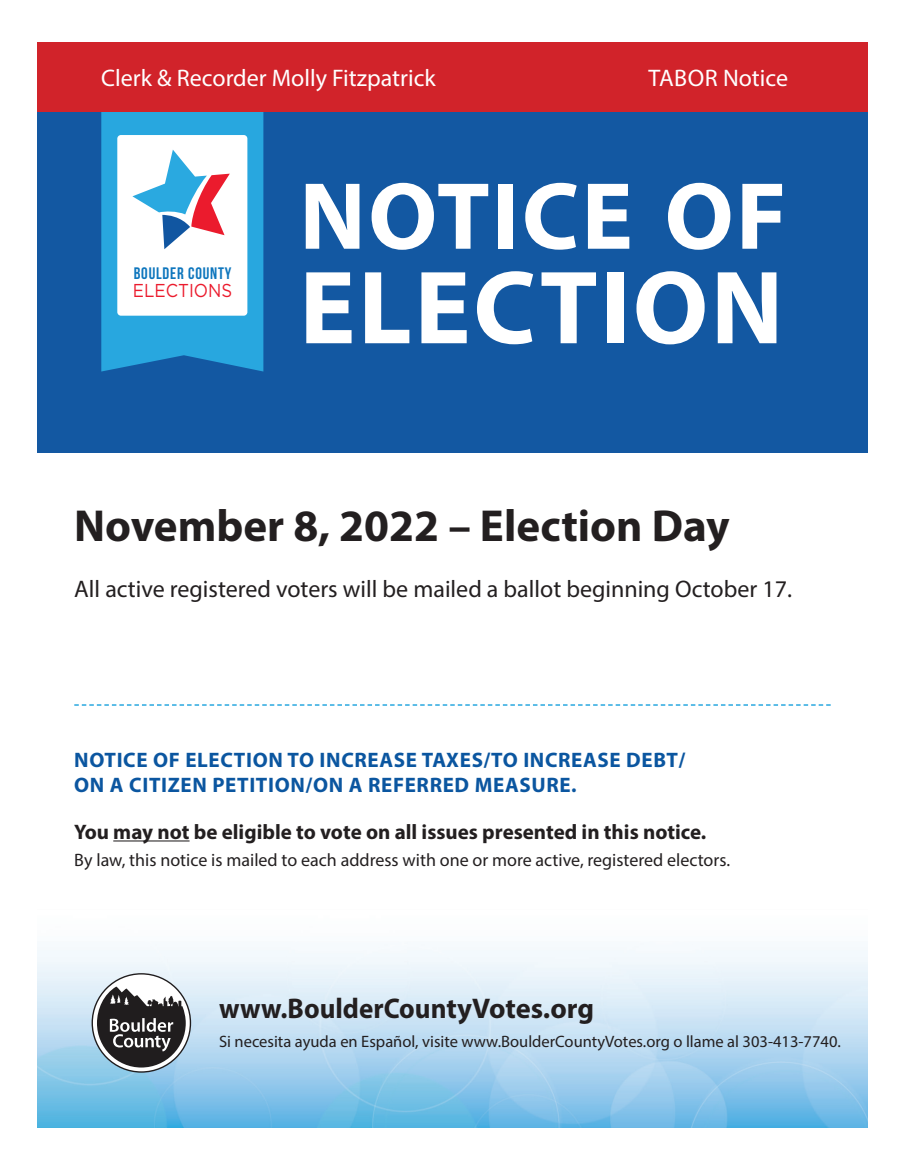
<style>
.page{position:relative;width:905px;height:1175px;background:#fff}
.page>*{position:absolute;margin:0;border:0;box-sizing:border-box;transform-origin:0 0}
.t1{font:700 105.15px "Myriad Pro";letter-spacing:.025em;color:#fff}
.t2{font:700 96.15px "Myriad Pro";letter-spacing:.025em;color:#fff}
.t3{font:700 45px "Myriad Pro";color:#231f20}
.t4{font:700 28.5px "Myriad Pro";color:#231f20;scale:.95 1}
.t5{font:24px "Myriad Pro";color:#231f20}
.t6{font:24px "Myriad Pro";color:#fff}
.t7{font:700 21px/25.2px "Myriad Pro";letter-spacing:.03em;color:#0b56a0}
.t8{font:700 21px "Myriad Pro";color:#231f20}
.t9{font:18.6px "Gotham";color:#eb1b2d;scale:.9 1}
.t10{font:18px "Myriad Pro";color:#231f20}
.t11{font:16.65px "Bebas Neue";letter-spacing:.05em;color:#0e76bd}
.t12{font:16.5px "Myriad Pro";color:#231f20}
</style>
<div class="page">
<img style="left:37px;top:949px;width:830px;height:178px">
<div style="left:37px;top:70px;width:830px;height:382px;background:#1358a2"></div>
<svg style="left:92px;top:973px;width:99px;height:99px"></svg>
<svg style="left:101px;top:112px;width:162px;height:259px;background:#29a1da"></svg>
<div style="left:117px;top:135px;width:130px;height:181px;background:#fff;border-radius:4px"></div>
<hr style="left:113px;top:840px;width:76px;height:1px;background:#231f20">
<svg style="left:74px;top:704px;width:756px;height:1px"></svg>
<div style="left:37px;top:43px;width:830px;height:69px;background:#d1232a"></div>
<svg style="left:132px;top:149px;width:98px;height:100px"></svg>
<p class="t6" style="left:101px;top:63px;width:336px">Clerk &amp; Recorder Molly Fitzpatrick</p>
<p class="t6" style="left:648px;top:63px;width:141px">TABOR Notice</p>
<p class="t11" style="left:134px;top:264px;width:99px">BOULDER COUNTY</p>
<p class="t9" style="left:133px;top:278px;width:112px">ELECTIONS</p>
<h2 class="t2" style="left:299px;top:154px;width:489px">NOTICE OF</h2>
<h1 class="t1" style="left:299px;top:239px;width:485px">ELECTION</h1>
<h3 class="t3" style="left:74px;top:497px;width:657px">November 8, 2022 – Election Day</h3>
<p class="t5" style="left:74px;top:574px;width:719px">All active registered voters will be mailed a ballot beginning October 17.</p>
<p class="t7" style="left:74px;top:746px;width:612px">NOTICE OF ELECTION TO INCREASE TAXES/TO INCREASE DEBT/<br>ON A CITIZEN PETITION/ON A REFERRED MEASURE.</p>
<p class="t8" style="left:74px;top:818px;width:633px">You may not be eligible to vote on all issues presented in this notice.</p>
<p class="t10" style="left:74px;top:848px;width:657px">By law, this notice is mailed to each address with one or more active, registered electors.</p>
<h3 class="t4" style="left:219px;top:990px;width:396px">www.BoulderCountyVotes.org</h3>
<p class="t12" style="left:219px;top:1031px;width:623px">Si necesita ayuda en Español, visite www.BoulderCountyVotes.org o llame al 303-413-7740.</p>
</div>
